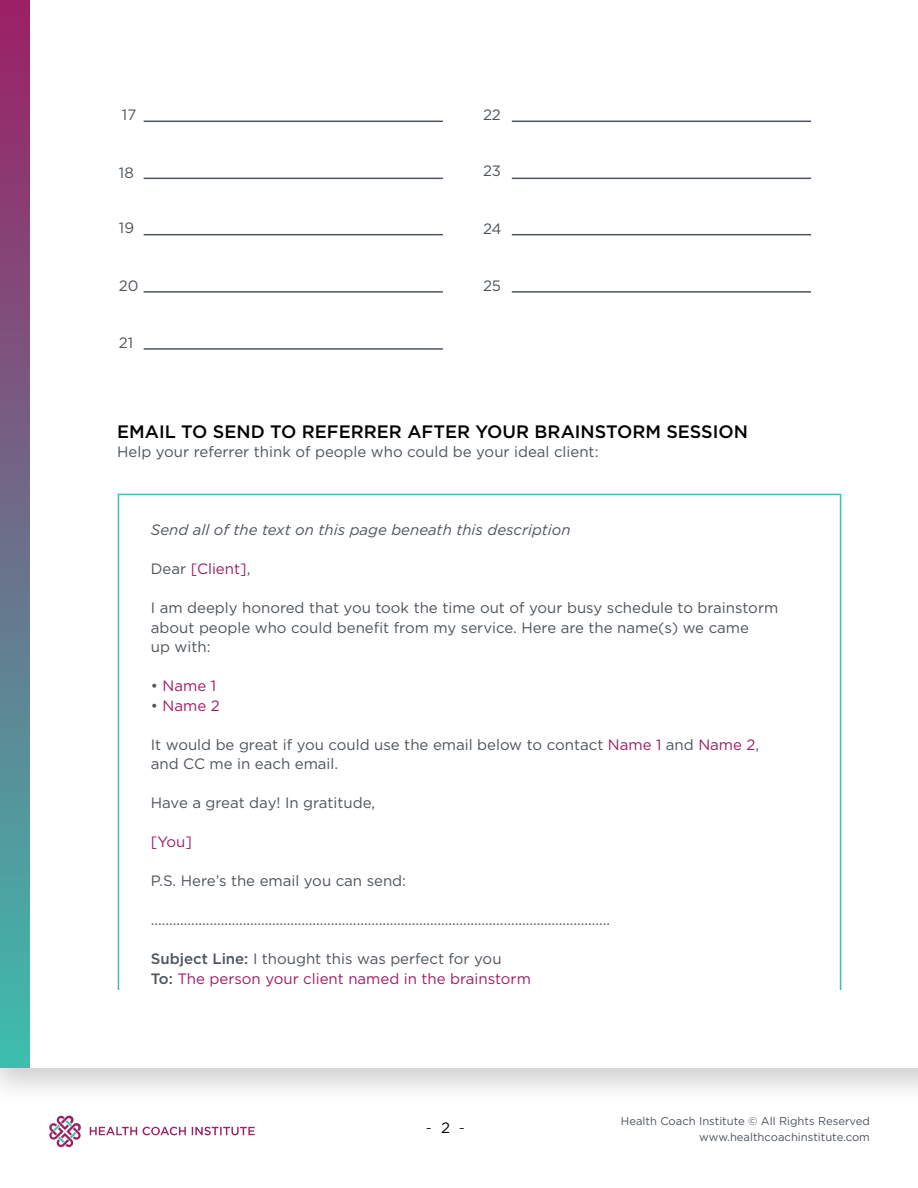
<style>
.page{position:relative;width:918px;height:1188px;background:#fff}
.page>*{position:absolute;margin:0;border:0;box-sizing:border-box;transform-origin:0 0}
.t1{font:500 18px "Gotham";color:#000}
.t2{font:15px/19.5px "Gotham";color:#4d545b}
.t3{font:15px/19.5px "Gotham";color:#9d1e65}
.t4{font:italic 15px "Gotham";color:#4d545b}
.t5{font:300 15px "Gotham";color:#000}
.t6{font:11.25px/16.5px "Gotham";color:#4d545d;text-align:right}
.s1{color:#4d545b}
.s2{color:#4d545d}
.s3{color:#9d1e65}
.s4{font-weight:500;color:#4d545b}
.s5{font-weight:400}
</style>
<div class="page">
<div style="left:0;top:0;width:918px;height:1107px;background:#000;opacity:.2"></div>
<div style="left:0;top:0;width:918px;height:1068px;background:#fff"></div>
<div style="left:0;top:0;width:29px;height:1068px;background:linear-gradient(to bottom,#9d1f65,#3dbdad)"></div>
<svg style="left:90px;top:1127px;width:165px;height:8px"></svg>
<svg style="left:49px;top:1115px;width:32px;height:32px"></svg>
<hr style="left:144px;top:121px;width:299px;height:1px;background:#4d545d">
<hr style="left:512px;top:121px;width:299px;height:1px;background:#4d545d">
<hr style="left:144px;top:178px;width:299px;height:1px;background:#4d545d">
<hr style="left:512px;top:178px;width:299px;height:1px;background:#4d545d">
<hr style="left:144px;top:234px;width:299px;height:1px;background:#4d545d">
<hr style="left:512px;top:234px;width:299px;height:1px;background:#4d545d">
<hr style="left:144px;top:291px;width:299px;height:2px;background:#4d545d">
<hr style="left:512px;top:291px;width:299px;height:2px;background:#4d545d">
<hr style="left:144px;top:348px;width:299px;height:2px;background:#4d545d">
<p class="t2" style="left:122px;top:105px;width:16px">17</p>
<p class="t2" style="left:483px;top:105px;width:19px">22</p>
<p class="t2" style="left:119px;top:162px;width:16px">18</p>
<p class="t2" style="left:483px;top:161px;width:20px">23</p>
<p class="t2" style="left:119px;top:217px;width:17px">19</p>
<p class="t2" style="left:483px;top:219px;width:20px">24</p>
<p class="t2" style="left:119px;top:276px;width:21px">20</p>
<p class="t2" style="left:483px;top:276px;width:20px">25</p>
<p class="t2" style="left:119px;top:333px;width:16px">21</p>
<p class="t1" style="left:117px;top:420px;width:632px">EMAIL TO SEND TO REFERRER AFTER YOUR BRAINSTORM SESSION</p>
<p class="t2" style="left:117px;top:442px;width:483px">Help your referrer think of people who could be your ideal client:</p>
<p class="t4" style="left:151px;top:520px;width:421px">Send all of the text on this page beneath this description</p>
<p class="t3" style="left:151px;top:559px;width:101px"><span class="s1">Dear</span> [Client]<span class="s1">,</span></p>
<p class="t2" style="left:151px;top:598px;width:629px">I am deeply honored that you took the time out of your busy schedule to brainstorm about people who could benefit from my service. Here are the name(s) we came<br>up with:</p>
<p class="t3" style="left:151px;top:676px;width:67px"><span class="s2">•</span> Name 1</p>
<p class="t3" style="left:151px;top:695px;width:70px"><span class="s2">•</span> Name 2</p>
<p class="t2" style="left:151px;top:734px;width:610px">It would be great if you could use the email below to contact <span class="s3">Name 1</span> and <span class="s3">Name 2</span>, and CC me in each email.</p>
<p class="t2" style="left:151px;top:793px;width:226px">Have a great day! In gratitude,</p>
<p class="t3" style="left:151px;top:832px;width:43px">[You]</p>
<p class="t2" style="left:151px;top:871px;width:257px">P.S. Here’s the email you can send:</p>
<p class="t2" style="left:151px;top:910px;width:461px">.............................................................................................................................</p>
<p class="t3" style="left:151px;top:949px;width:382px"><span class="s4">Subject Line:</span> <span class="s1">I thought this was perfect for you<br></span><span class="s4">To:</span> The person your client named in the brainstorm</p>
<p class="t5" style="left:426px;top:1119px;width:41px">- <span class="s5">2</span> -</p>
<p class="t6" style="left:621px;top:1112px;width:251px">Health Coach Institute © All Rights Reserved www.healthcoachinstitute.com</p>
</div>
